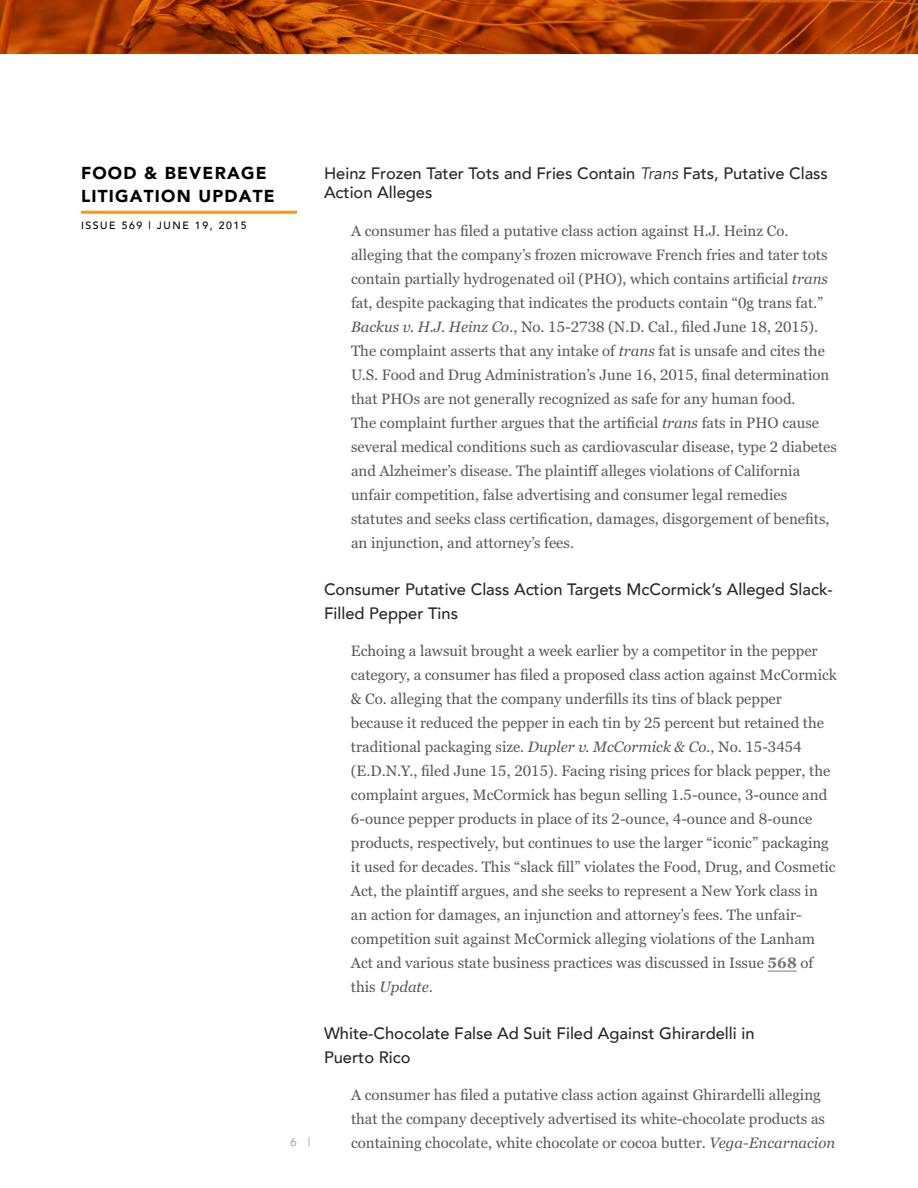
<style>
.page{position:relative;width:918px;height:1188px;background:#fff}
.page>*{position:absolute;margin:0;border:0;box-sizing:border-box;transform-origin:0 0}
.t1{font:900 17.25px/22.5px "Avenir";letter-spacing:.07em;color:#000}
.t2{font:500 16.5px/24px "Avenir";color:#292829}
.t3{font:15px/24px "Georgia Pro";color:#58595b}
.t4{font:12px "Avenir";color:#939598}
.t5{font:500 10.5px "Avenir";letter-spacing:.15em;color:#000}
.s1{font-weight:400;font-style:italic}
.s2{font-style:italic}
.s3{font-weight:700;color:#77787b}
</style>
<div class="page">
<hr style="left:81px;top:211px;width:216px;height:3px;background:#f8971d">
<svg style="left:0;top:0;width:918px;height:54px"></svg>
<svg style="left:768px;top:971px;width:29px;height:1px"></svg>
<p class="t1" style="left:81px;top:162px;width:195px">FOOD &amp; BEVERAGE<br>LITIGATION UPDATE</p>
<p class="t5" style="left:81px;top:216px;width:167px">ISSUE 569 | JUNE 19, 2015</p>
<p class="t4" style="left:290px;top:1135px;width:22px">6 |</p>
<p class="t2" style="left:324px;top:162px;width:505px;line-height:19.8px">Heinz Frozen Tater Tots and Fries Contain <span class="s1">Trans</span> Fats, Putative Class<br>Action Alleges</p>
<p class="t3" style="left:351px;top:219px;width:488px">A consumer has filed a putative class action against H.J. Heinz Co. alleging that the company’s frozen microwave French fries and tater tots contain partially hydrogenated oil (PHO), which contains artificial <span class="s2">trans </span>fat, despite packaging that indicates the products contain “0g trans fat.” <span class="s2">Backus v. H.J. Heinz Co.</span>, No. 15-2738 (N.D. Cal., filed June 18, 2015).<br>The complaint asserts that any intake of <span class="s2">trans</span> fat is unsafe and cites the U.S. Food and Drug Administration’s June 16, 2015, final determination that PHOs are not generally recognized as safe for any human food.<br>The complaint further argues that the artificial <span class="s2">trans</span> fats in PHO cause several medical conditions such as cardiovascular disease, type 2 diabetes and Alzheimer’s disease. The plaintiff alleges violations of California unfair competition, false advertising and consumer legal remedies statutes and seeks class certification, damages, disgorgement of benefits, an injunction, and attorney’s fees.</p>
<p class="t2" style="left:324px;top:576px;width:510px">Consumer Putative Class Action Targets McCormick’s Alleged Slack-<br>Filled Pepper Tins</p>
<p class="t3" style="left:351px;top:639px;width:487px">Echoing a lawsuit brought a week earlier by a competitor in the pepper category, a consumer has filed a proposed class action against McCormick &amp; Co. alleging that the company underfills its tins of black pepper because it reduced the pepper in each tin by 25 percent but retained the traditional packaging size. <span class="s2">Dupler v. McCormick &amp; Co.</span>, No. 15-3454 (E.D.N.Y., filed June 15, 2015). Facing rising prices for black pepper, the complaint argues, McCormick has begun selling 1.5-ounce, 3-ounce and 6-ounce pepper products in place of its 2-ounce, 4-ounce and 8-ounce products, respectively, but continues to use the larger “iconic” packaging it used for decades. This “slack fill” violates the Food, Drug, and Cosmetic Act, the plaintiff argues, and she seeks to represent a New York class in an action for damages, an injunction and attorney’s fees. The unfair&shy;competition suit against McCormick alleging violations of the Lanham Act and various state business practices was discussed in Issue <span class="s3">568</span> of this <span class="s2">Update</span>.</p>
<p class="t2" style="left:324px;top:1020px;width:432px">White-Chocolate False Ad Suit Filed Against Ghirardelli in<br>Puerto Rico</p>
<p class="t3" style="left:351px;top:1084px;width:486px">A consumer has filed a putative class action against Ghirardelli alleging that the company deceptively advertised its white-chocolate products as containing chocolate, white chocolate or cocoa butter. <span class="s2">Vega-Encarnacion</span></p>
</div>
